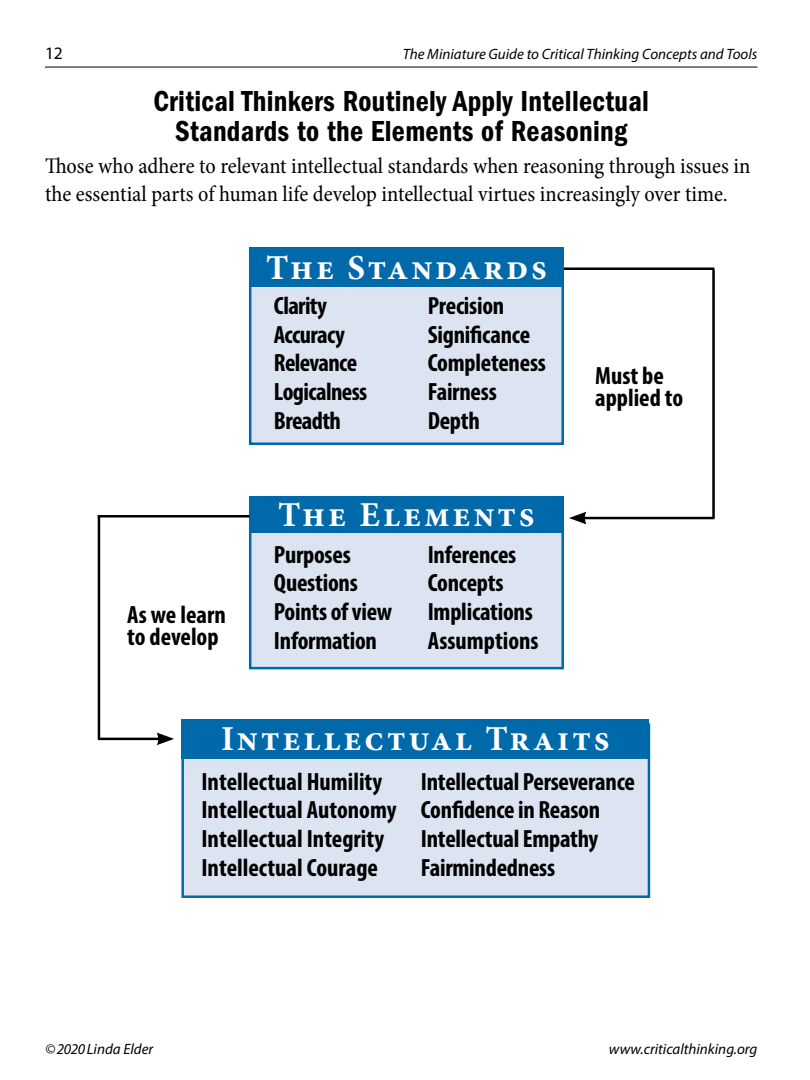
<style>
.page{position:relative;width:810px;height:1080px;background:#fff}
.page>*{position:absolute;margin:0;border:0;box-sizing:border-box;transform-origin:0 0}
.t1{font:700 35px "Minion Pro";letter-spacing:.08em;color:#fff}
.t2{font:30px/30px "ITC Franklin Gothic Std Dm Cd";letter-spacing:.01em;color:#000;text-align:center;scale:.95 1}
.t3{font:700 condensed 25px/28.8px "Myriad Pro";letter-spacing:-.01em;color:#000}
.t4{font:condensed 22.5px/27.5px "Minion Pro";color:#000}
.t5{font:17.5px "Myriad Pro";color:#000}
.t6{font:italic 15px "Myriad Pro";color:#000}
</style>
<div class="page">
<hr style="left:45px;top:67px;width:713px;height:1px;background:#000">
<div style="left:250px;top:249px;width:313px;height:195px;background:#dce4f1"></div>
<div style="left:249px;top:248px;width:315px;height:197px;border:2px solid #0069aa"></div>
<div style="left:249px;top:248px;width:315px;height:40px;background:#0069aa"></div>
<div style="left:250px;top:498px;width:313px;height:170px;background:#dce4f1"></div>
<div style="left:249px;top:496px;width:315px;height:173px;border:2px solid #0069aa"></div>
<div style="left:249px;top:496px;width:315px;height:37px;background:#0069aa"></div>
<div style="left:183px;top:725px;width:466px;height:172px;background:#dce4f1"></div>
<div style="left:181px;top:723px;width:469px;height:175px;border:2px solid #0069aa"></div>
<div style="left:181px;top:719px;width:468px;height:40px;background:#0069aa"></div>
<hr style="left:564px;top:268px;width:150px;height:2px;background:#000">
<hr style="left:712px;top:270px;width:3px;height:248px;background:#000">
<hr style="left:583px;top:517px;width:131px;height:2px;background:#000">
<svg style="left:569px;top:512px;width:17px;height:12px"></svg>
<hr style="left:98px;top:515px;width:151px;height:3px;background:#000">
<hr style="left:98px;top:517px;width:2px;height:223px;background:#000">
<hr style="left:98px;top:738px;width:62px;height:2px;background:#000">
<svg style="left:157px;top:732px;width:17px;height:13px"></svg>
<p class="t5" style="left:45px;top:42px;width:19px">12</p>
<p class="t6" style="left:403px;top:45px;width:356px">The Miniature Guide to Critical Thinking Concepts and Tools</p>
<p class="t2" style="left:153px;top:86px;width:523px">Critical Thinkers Routinely Apply Intellectual<br>Standards to the Elements of Reasoning</p>
<p class="t4" style="left:45px;top:152px;width:707px">Those who adhere to relevant intellectual standards when reasoning through issues in the essential parts of human life develop intellectual virtues increasingly over time.</p>
<p class="t3" style="left:127px;top:603px;width:100px;line-height:22.5px">As we learn to develop</p>
<h1 class="t1" style="left:266px;top:243px;width:282px">The Standards</h1>
<p class="t3" style="left:274px;top:291px;width:95px">Clarity<br>Accuracy<br>Relevance<br>Logicalness<br>Breadth</p>
<p class="t3" style="left:428px;top:291px;width:120px">Precision<br>Significance<br>Completeness<br>Fairness<br>Depth</p>
<h1 class="t1" style="left:278px;top:490px;width:258px">The Elements</h1>
<p class="t3" style="left:274px;top:539px;width:120px">Purposes<br>Questions<br>Points of view<br>Information</p>
<p class="t3" style="left:428px;top:539px;width:112px">Inferences<br>Concepts<br>Implications<br>Assumptions</p>
<p class="t3" style="left:595px;top:364px;width:90px;line-height:22.5px">Must be applied to</p>
<h1 class="t1" style="left:221px;top:714px;width:390px">Intellectual Traits</h1>
<p class="t3" style="left:201px;top:766px;width:197px">Intellectual Humility<br>Intellectual Autonomy<br>Intellectual Integrity<br>Intellectual Courage</p>
<p class="t3" style="left:421px;top:766px;width:216px">Intellectual Perseverance<br>Confidence in Reason<br>Intellectual Empathy<br>Fairmindedness</p>
<p class="t6" style="left:45px;top:1039px;width:110px">© 2020 Linda Elder</p>
<p class="t6" style="left:609px;top:1039px;width:150px">www.criticalthinking.org</p>
</div>
